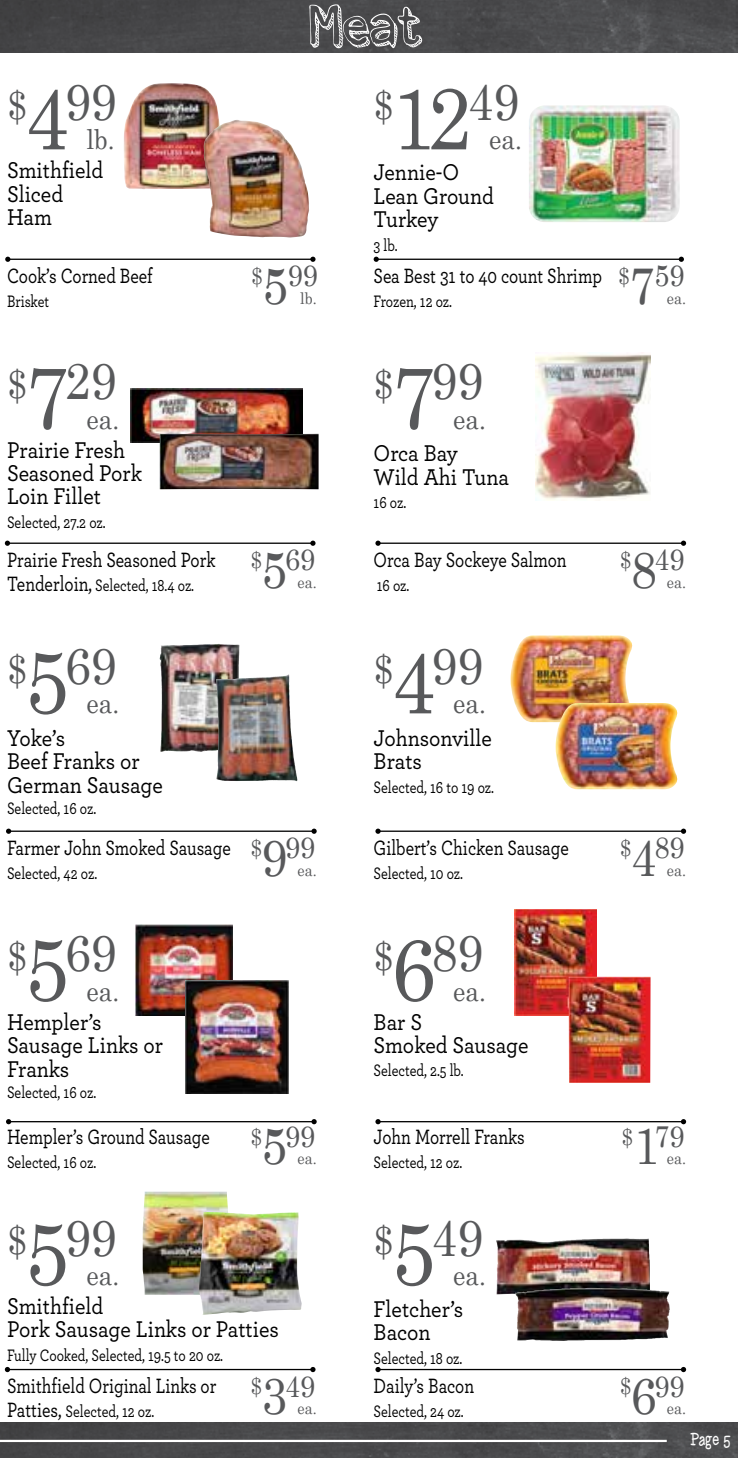
<style>
.page{position:relative;width:738px;height:1458px;background:#fff}
.page>*{position:absolute;margin:0;border:0;box-sizing:border-box;transform-origin:0 0}
.t1{font:87.98px "Century";color:#58595b;scale:.9 1}
.t2{font:62.32px "Stroke Dimension";color:#fff}
.t3{font:51.3px "Century";color:#58595b;scale:.9 1}
.t4{font:29.93px "Century";color:#58595b;scale:.9 1}
.t5{font:27.45px "Century";color:#58595b;scale:.9 1}
.t6{font:500 23.85px/23.4px "Archer";color:#000;scale:.9 1}
.t7{font:500 21.82px "Archer";color:#000;scale:.8 1}
.t8{font:18px "Just Playin";color:#fff;scale:.8 1}
.t9{font:500 17.32px "Archer";color:#000;scale:.8 1}
.t10{font:15.97px "Century";color:#58595b;scale:.9 1}
.s1{font-size:39.82px}
.s2{font-size:87.98px}
.s3{font-size:21.82px}
.s4{font-size:23.4px}
.s5{font-size:51.3px}
</style>
<div class="page">
<img style="left:0;top:1422px;width:737px;height:36px">
<img style="left:0;top:0;width:737px;height:53px">
<hr style="left:0;top:1440px;width:666px;height:2px;background:#fff">
<hr style="left:378px;top:1121px;width:305px;height:1px;background:#000">
<svg style="left:375px;top:1119px;width:5px;height:5px"></svg>
<svg style="left:680px;top:1119px;width:5px;height:5px"></svg>
<hr style="left:378px;top:1369px;width:305px;height:1px;background:#000">
<svg style="left:375px;top:1367px;width:5px;height:5px"></svg>
<svg style="left:680px;top:1367px;width:5px;height:5px"></svg>
<hr style="left:9px;top:831px;width:305px;height:1px;background:#000">
<svg style="left:6px;top:829px;width:5px;height:5px"></svg>
<svg style="left:311px;top:829px;width:5px;height:5px"></svg>
<hr style="left:7px;top:543px;width:306px;height:1px;background:#000">
<svg style="left:5px;top:541px;width:5px;height:5px"></svg>
<svg style="left:310px;top:541px;width:5px;height:5px"></svg>
<hr style="left:378px;top:543px;width:305px;height:1px;background:#000">
<svg style="left:375px;top:541px;width:5px;height:5px"></svg>
<svg style="left:680px;top:541px;width:5px;height:5px"></svg>
<hr style="left:378px;top:831px;width:305px;height:1px;background:#000">
<svg style="left:375px;top:829px;width:5px;height:5px"></svg>
<svg style="left:680px;top:829px;width:5px;height:5px"></svg>
<hr style="left:9px;top:1121px;width:305px;height:1px;background:#000">
<svg style="left:6px;top:1119px;width:5px;height:5px"></svg>
<svg style="left:311px;top:1119px;width:5px;height:5px"></svg>
<hr style="left:7px;top:1369px;width:306px;height:1px;background:#000">
<svg style="left:5px;top:1367px;width:5px;height:5px"></svg>
<svg style="left:310px;top:1367px;width:5px;height:5px"></svg>
<hr style="left:8px;top:259px;width:305px;height:1px;background:#000">
<svg style="left:5px;top:257px;width:5px;height:5px"></svg>
<svg style="left:310px;top:257px;width:5px;height:5px"></svg>
<hr style="left:376px;top:259px;width:305px;height:1px;background:#000">
<svg style="left:373px;top:257px;width:5px;height:5px"></svg>
<svg style="left:678px;top:257px;width:5px;height:5px"></svg>
<img style="left:124px;top:83px;width:95px;height:106px">
<img style="left:204px;top:120px;width:105px;height:118px">
<img style="left:131px;top:389px;width:171px;height:53px">
<img style="left:160px;top:434px;width:158px;height:55px">
<img style="left:159px;top:644px;width:59px;height:101px">
<img style="left:216px;top:675px;width:81px;height:106px">
<img style="left:136px;top:925px;width:96px;height:90px">
<img style="left:185px;top:980px;width:103px;height:114px">
<img style="left:143px;top:1192px;width:85px;height:103px">
<img style="left:199px;top:1212px;width:102px;height:103px">
<img style="left:529px;top:105px;width:150px;height:117px">
<img style="left:535px;top:354px;width:115px;height:147px">
<img style="left:510px;top:636px;width:122px;height:86px">
<img style="left:555px;top:703px;width:122px;height:86px">
<img style="left:514px;top:909px;width:81px;height:106px">
<img style="left:568px;top:977px;width:82px;height:106px">
<img style="left:496px;top:1238px;width:153px;height:56px">
<img style="left:514px;top:1288px;width:155px;height:53px">
<h3 class="t3" style="left:7px;top:58px;width:123px"><span class="s1">$</span><span class="s2">4</span>99</h3>
<h3 class="t5" style="left:86px;top:116px;width:33px">lb.</h3>
<h3 class="t6" style="left:7px;top:157px;width:108px">Smithfield<br>Sliced<br>Ham</h3>
<p class="t7" style="left:7px;top:260px;width:183px">Cook’s Corned Beef</p>
<p class="t9" style="left:7px;top:289px;width:54px">Brisket</p>
<h3 class="t3" style="left:7px;top:338px;width:123px"><span class="s1">$</span><span class="s2">7</span>29</h3>
<h3 class="t5" style="left:86px;top:396px;width:38px">ea.</h3>
<h3 class="t6" style="left:7px;top:437px;width:151px">Prairie Fresh<br>Seasoned Pork<br>Loin Fillet</h3>
<p class="t9" style="left:7px;top:510px;width:125px">Selected, 27.2 oz.</p>
<p class="t7" style="left:7px;top:544px;width:262px">Prairie Fresh Seasoned Pork</p>
<p class="t9" style="left:7px;top:573px;width:235px"><span class="s3">Tenderloin,</span> Selected, 18.4 oz.</p>
<h3 class="t3" style="left:7px;top:622px;width:123px"><span class="s1">$</span><span class="s2">5</span>69</h3>
<h3 class="t5" style="left:86px;top:680px;width:38px">ea.</h3>
<h3 class="t6" style="left:7px;top:725px;width:174px">Yoke’s<br>Beef Franks or<br>German Sausage</h3>
<p class="t9" style="left:7px;top:796px;width:113px">Selected, 16 oz.</p>
<p class="t7" style="left:7px;top:832px;width:281px">Farmer John Smoked Sausage</p>
<p class="t9" style="left:7px;top:861px;width:114px">Selected, 42 oz.</p>
<h2 class="t2" style="left:309px;top:-10px;width:114px">Meat</h2>
<h3 class="t4" style="left:251px;top:250px;width:75px"><span class="s4">$</span><span class="s5">5</span>99</h3>
<p class="t10" style="left:300px;top:284px;width:20px">lb.</p>
<h1 class="t1" style="left:373px;top:44px;width:163px"><sup>$</sup>12<sup>49</sup></h1>
<h3 class="t5" style="left:489px;top:116px;width:38px">ea.</h3>
<h3 class="t6" style="left:373px;top:159px;width:135px">Jennie-O<br>Lean Ground<br>Turkey</h3>
<p class="t9" style="left:373px;top:233px;width:31px">3 lb.</p>
<p class="t7" style="left:373px;top:260px;width:287px">Sea Best 31 to 40 count Shrimp</p>
<p class="t9" style="left:373px;top:289px;width:99px">Frozen, 12 oz.</p>
<h3 class="t4" style="left:617px;top:250px;width:75px"><span class="s4">$</span><span class="s5">7</span>59</h3>
<p class="t10" style="left:666px;top:284px;width:23px">ea.</p>
<h3 class="t4" style="left:250px;top:534px;width:73px"><span class="s4">$</span><span class="s5">5</span>69</h3>
<p class="t10" style="left:297px;top:568px;width:23px">ea.</p>
<h3 class="t3" style="left:373px;top:338px;width:123px"><span class="s1">$</span><span class="s2">7</span>99</h3>
<h3 class="t5" style="left:452px;top:396px;width:38px">ea.</h3>
<h3 class="t6" style="left:373px;top:440px;width:152px">Orca Bay<br>Wild Ahi Tuna</h3>
<p class="t9" style="left:373px;top:490px;width:42px">16 oz.</p>
<p class="t7" style="left:373px;top:544px;width:243px">Orca Bay Sockeye Salmon</p>
<p class="t9" style="left:376px;top:573px;width:42px">16 oz.</p>
<h3 class="t4" style="left:619px;top:534px;width:73px"><span class="s4">$</span><span class="s5">8</span>49</h3>
<p class="t10" style="left:666px;top:568px;width:23px">ea.</p>
<h3 class="t4" style="left:250px;top:822px;width:73px"><span class="s4">$</span><span class="s5">9</span>99</h3>
<p class="t10" style="left:297px;top:856px;width:23px">ea.</p>
<h3 class="t3" style="left:373px;top:622px;width:123px"><span class="s1">$</span><span class="s2">4</span>99</h3>
<h3 class="t5" style="left:452px;top:680px;width:38px">ea.</h3>
<h3 class="t6" style="left:373px;top:725px;width:133px">Johnsonville<br>Brats</h3>
<p class="t9" style="left:373px;top:774px;width:152px">Selected, 16 to 19 oz.</p>
<p class="t7" style="left:373px;top:832px;width:245px">Gilbert’s Chicken Sausage</p>
<p class="t9" style="left:373px;top:861px;width:113px">Selected, 10 oz.</p>
<h3 class="t4" style="left:619px;top:822px;width:73px"><span class="s4">$</span><span class="s5">4</span>89</h3>
<p class="t10" style="left:666px;top:856px;width:23px">ea.</p>
<h3 class="t3" style="left:7px;top:910px;width:123px"><span class="s1">$</span><span class="s2">5</span>69</h3>
<h3 class="t5" style="left:86px;top:968px;width:38px">ea.</h3>
<h3 class="t6" style="left:7px;top:1009px;width:175px">Hempler’s<br>Sausage Links or<br>Franks</h3>
<p class="t9" style="left:7px;top:1080px;width:113px">Selected, 16 oz.</p>
<p class="t7" style="left:7px;top:1121px;width:255px">Hempler’s Ground Sausage</p>
<p class="t9" style="left:7px;top:1149px;width:113px">Selected, 16 oz.</p>
<h3 class="t3" style="left:7px;top:1194px;width:123px"><span class="s1">$</span><span class="s2">5</span>99</h3>
<h3 class="t5" style="left:86px;top:1252px;width:38px">ea.</h3>
<h3 class="t4" style="left:250px;top:1111px;width:73px"><span class="s4">$</span><span class="s5">5</span>99</h3>
<p class="t10" style="left:297px;top:1145px;width:23px">ea.</p>
<h3 class="t6" style="left:7px;top:1293px;width:303px">Smithfield<br>Pork Sausage Links or Patties</h3>
<p class="t9" style="left:7px;top:1342px;width:271px">Fully Cooked, Selected, 19.5 to 20 oz.</p>
<p class="t7" style="left:7px;top:1370px;width:263px">Smithfield Original Links or</p>
<p class="t9" style="left:7px;top:1399px;width:185px"><span class="s3">Patties,</span> Selected, 12 oz.</p>
<h3 class="t4" style="left:250px;top:1361px;width:73px"><span class="s4">$</span><span class="s5">3</span>49</h3>
<p class="t10" style="left:297px;top:1395px;width:23px">ea.</p>
<h3 class="t3" style="left:373px;top:910px;width:123px"><span class="s1">$</span><span class="s2">6</span>89</h3>
<h3 class="t5" style="left:452px;top:968px;width:38px">ea.</h3>
<h3 class="t6" style="left:373px;top:1009px;width:173px">Bar S<br>Smoked Sausage</h3>
<p class="t9" style="left:373px;top:1058px;width:114px">Selected, 2.5 lb.</p>
<p class="t7" style="left:373px;top:1121px;width:190px">John Morrell Franks</p>
<p class="t9" style="left:373px;top:1149px;width:112px">Selected, 12 oz.</p>
<h3 class="t3" style="left:373px;top:1194px;width:123px"><span class="s1">$</span><span class="s2">5</span>49</h3>
<h3 class="t5" style="left:452px;top:1252px;width:38px">ea.</h3>
<h3 class="t6" style="left:373px;top:1296px;width:101px">Fletcher’s<br>Bacon</h3>
<p class="t9" style="left:373px;top:1345px;width:112px">Selected, 18 oz.</p>
<p class="t7" style="left:373px;top:1370px;width:127px">Daily’s Bacon</p>
<p class="t9" style="left:373px;top:1399px;width:114px">Selected, 24 oz.</p>
<h3 class="t4" style="left:621px;top:1111px;width:71px"><span class="s4">$</span><span class="s5">1</span>79</h3>
<p class="t10" style="left:666px;top:1145px;width:23px">ea.</p>
<h3 class="t4" style="left:619px;top:1361px;width:73px"><span class="s4">$</span><span class="s5">6</span>99</h3>
<p class="t10" style="left:666px;top:1395px;width:23px">ea.</p>
<p class="t8" style="left:689px;top:1431px;width:51px">Page 5</p>
</div>
